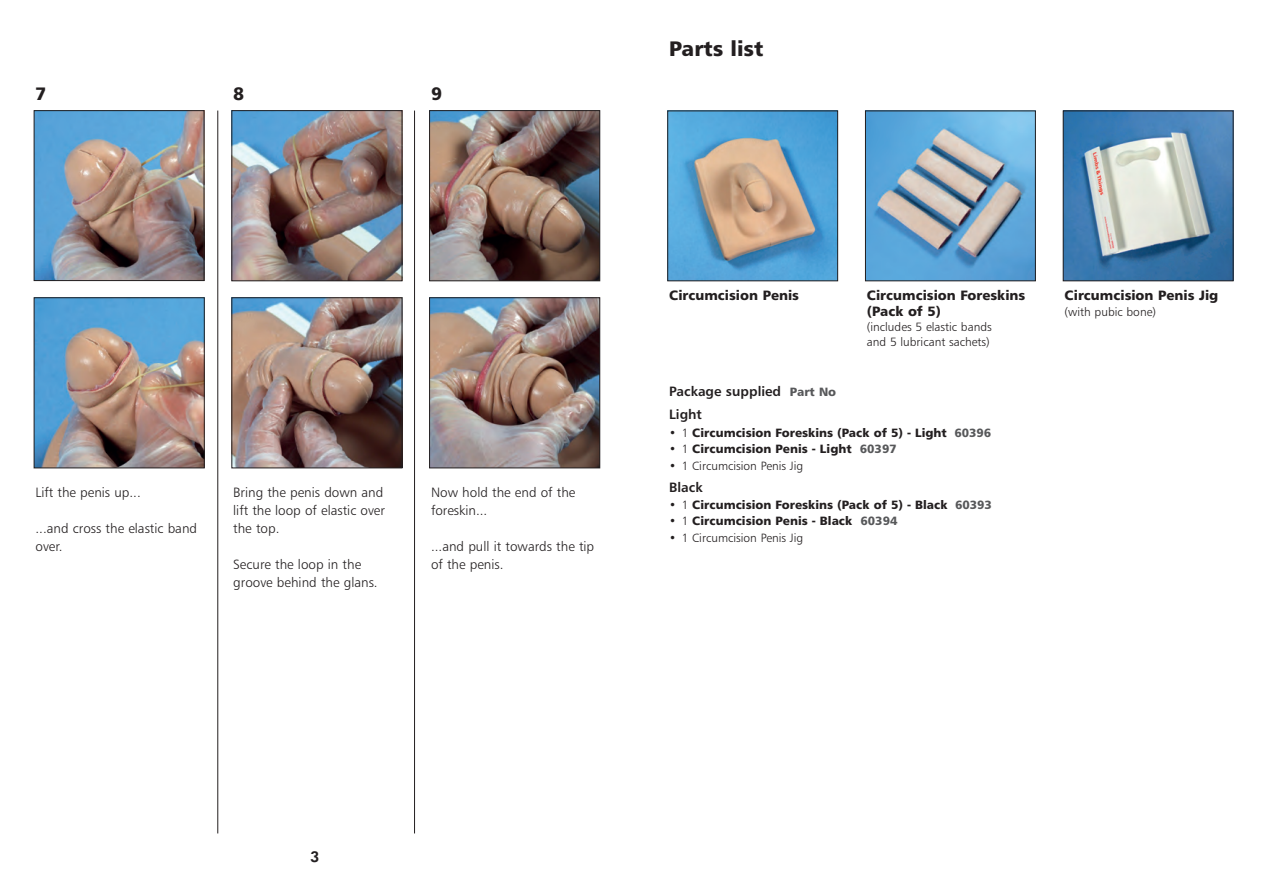
<style>
.page{position:relative;width:1263px;height:893px;background:#fff}
.page>*{position:absolute;margin:0;border:0;box-sizing:border-box;transform-origin:0 0}
.t1{font:21px "Humanist 777 BT Black B";color:#231f20}
.t2{font:18px "Humanist 777 BT Black B";color:#231f20}
.t3{font:800 15px "Futura BT";color:#231f20}
.t4{font:13.5px/18px "Humanist 777 BT Light B";color:#231f20}
.t5{font:13.5px/16.2px "Humanist 777 BT Black B";color:#231f20}
.t6{font:13.5px/22.5px "Humanist 777 BT Bold B";color:#231f20}
.t7{font:12px "Humanist 777 BT Black B";color:#231f20}
.t8{font:12px/14.4px "Humanist 777 BT Light B";color:#231f20}
.s1{font-family:"Humanist 777 BT Black B";font-size:12px;color:#57585a}
.s2{font-family:"Humanist 777 BT Light B"}
.s3{color:#57585a}
</style>
<div class="page">
<img style="left:1065px;top:113px;width:166px;height:166px">
<div style="left:1063px;top:111px;width:170px;height:170px;border:1px solid #231f20"></div>
<img style="left:867px;top:113px;width:166px;height:166px">
<img style="left:670px;top:113px;width:166px;height:166px">
<img style="left:234px;top:113px;width:166px;height:166px">
<div style="left:232px;top:111px;width:170px;height:170px;border:1px solid #231f20"></div>
<img style="left:36px;top:113px;width:166px;height:166px">
<div style="left:34px;top:111px;width:170px;height:170px;border:1px solid #231f20"></div>
<img style="left:431px;top:113px;width:167px;height:166px">
<div style="left:429px;top:111px;width:171px;height:170px;border:1px solid #231f20"></div>
<hr style="left:218px;top:111px;width:1px;height:722px;background:#231f20">
<hr style="left:414px;top:111px;width:1px;height:722px;background:#231f20">
<img style="left:36px;top:300px;width:166px;height:166px">
<img style="left:234px;top:300px;width:166px;height:166px">
<div style="left:232px;top:298px;width:170px;height:170px;border:1px solid #231f20"></div>
<img style="left:431px;top:300px;width:167px;height:166px">
<div style="left:429px;top:298px;width:171px;height:170px;border:1px solid #231f20"></div>
<h2 class="t2" style="left:36px;top:87px;width:13px">7</h2>
<h2 class="t2" style="left:233px;top:87px;width:13px">8</h2>
<h2 class="t2" style="left:431px;top:87px;width:13px">9</h2>
<p class="t4" style="left:36px;top:485px;width:107px">Lift the penis up...</p>
<p class="t4" style="left:36px;top:521px;width:163px">...and cross the elastic band over.</p>
<p class="t4" style="left:233px;top:485px;width:153px;text-align:justify">Bring the penis down and lift the loop of elastic over the top.</p>
<p class="t4" style="left:233px;top:557px;width:146px">Secure the loop in the groove behind the glans.</p>
<p class="t4" style="left:431px;top:485px;width:146px">Now hold the end of the foreskin...</p>
<p class="t4" style="left:431px;top:539px;width:165px">...and pull it towards the tip of the penis.</p>
<h1 class="t1" style="left:669px;top:40px;width:96px">Parts list</h1>
<p class="t5" style="left:669px;top:288px;width:131px">Circumcision Penis</p>
<p class="t5" style="left:1064px;top:288px;width:155px">Circumcision Penis Jig</p>
<p class="t8" style="left:1064px;top:306px;width:93px">(with pubic bone)</p>
<p class="t5" style="left:867px;top:288px;width:160px">Circumcision Foreskins (Pack of 5)</p>
<p class="t8" style="left:867px;top:321px;width:126px">(includes 5 elastic bands and 5 lubricant sachets)</p>
<p class="t6" style="left:669px;top:382px;width:169px">Package supplied <span class="s1">Part No<br></span>Light</p>
<p class="t7" style="left:669px;top:428px;width:324px"><span class="s2">• 1</span> Circumcision Foreskins (Pack of 5) - Light <span class="s3">60396</span></p>
<p class="t7" style="left:669px;top:444px;width:229px"><span class="s2">• 1</span> Circumcision Penis - Light <span class="s3">60397</span></p>
<p class="t8" style="left:669px;top:459px;width:136px">• 1 Circumcision Penis Jig</p>
<p class="t6" style="left:669px;top:478px;width:35px">Black</p>
<p class="t7" style="left:669px;top:500px;width:324px"><span class="s2">• 1</span> Circumcision Foreskins (Pack of 5) - Black <span class="s3">60393</span></p>
<p class="t7" style="left:669px;top:516px;width:230px"><span class="s2">• 1</span> Circumcision Penis - Black <span class="s3">60394</span></p>
<p class="t8" style="left:669px;top:531px;width:136px">• 1 Circumcision Penis Jig</p>
<p class="t3" style="left:310px;top:851px;width:11px">3</p>
</div>
